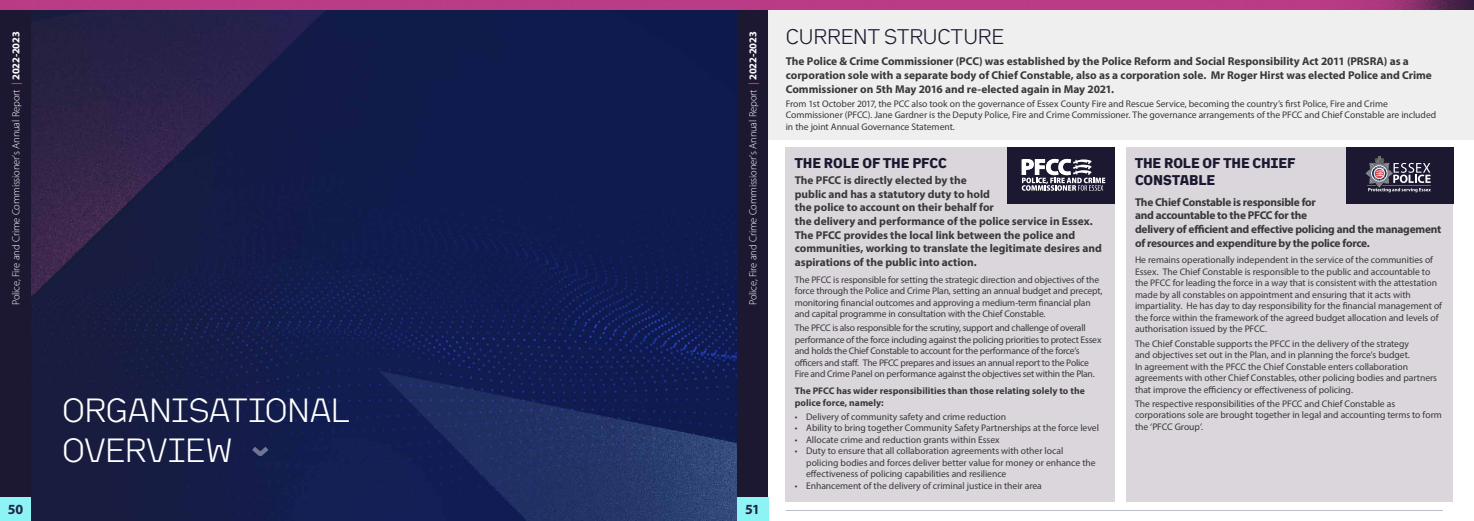
<style>
.page{position:relative;width:1474px;height:521px;background:#fff}
.page>*{position:absolute;margin:0;border:0;box-sizing:border-box;transform-origin:0 0}
.t1{font:300 33.25px/39.9px "Kade";letter-spacing:-.005em;color:#fff}
.t2{font:300 21px "Kade";color:#1c1831}
.t3{font:700 14px/16.6px "Kade";color:#1c1831}
.t4{font:700 14px "Myriad Pro";color:#1f2442}
.t5{font:700 11.38px/13.7px "Myriad Pro";letter-spacing:-.005em;color:#393939}
.t6{font:300 10.5px "Myriad Pro";letter-spacing:-.015em;color:#fff}
.t7{font:9.62px/11.5px "Myriad Pro";letter-spacing:-.005em;color:#393939}
.t8{font:9.62px/11.5px "Myriad Pro";letter-spacing:-.025em;color:#393939}
.t9{font:700 9.62px/11.5px "Myriad Pro";color:#393939}
.s1{font-weight:700;color:#e61d6d}
.s2{font-weight:700}
</style>
<div class="page">
<img style="left:235px;top:10px;width:501px;height:511px">
<svg style="left:247px;top:442px;width:26px;height:18px"></svg>
<div style="left:785px;top:147px;width:330px;height:354px;background:#dad6db"></div>
<div style="left:1126px;top:147px;width:326px;height:354px;background:#dad6db"></div>
<div style="left:768px;top:10px;width:705px;height:129px;background:#efefef"></div>
<div style="left:1007px;top:147px;width:108px;height:56px;background:#1c1831"></div>
<div style="left:1345px;top:147px;width:107px;height:56px;background:#1c1831"></div>
<svg style="left:1021px;top:159px;width:84px;height:32px"></svg>
<svg style="left:1365px;top:157px;width:65px;height:35px"></svg>
<div style="left:737px;top:10px;width:31px;height:487px;background:#1c1831"></div>
<div style="left:737px;top:497px;width:31px;height:24px;background:#8df3f5"></div>
<svg style="left:0;top:10px;width:235px;height:511px;background:#1f1f43"></svg>
<svg style="left:0;top:0;width:1473px;height:10px;background:#b43a83"></svg>
<hr style="left:785px;top:510px;width:657px;height:1px;background:#1f2442">
<p class="t6" style="left:10px;top:305px;width:275px;rotate:-90deg">Police, Fire and Crime Commissioner’s Annual Report <span class="s1">|</span> <span class="s2">2022-2023</span></p>
<h1 class="t1" style="left:62px;top:389px;width:289px">ORGANISATIONAL<br>OVERVIEW</h1>
<p class="t6" style="left:746px;top:305px;width:275px;rotate:-90deg">Police, Fire and Crime Commissioner’s Annual Report <span class="s1">|</span> <span class="s2">2022-2023</span></p>
<h3 class="t4" style="left:8px;top:500px;width:17px">50</h3>
<h3 class="t4" style="left:745px;top:500px;width:16px">51</h3>
<h2 class="t2" style="left:785px;top:24px;width:220px">CURRENT STRUCTURE</h2>
<p class="t5" style="left:785px;top:54px;width:647px">The Police &amp; Crime Commissioner (PCC) was established by the Police Reform and Social Responsibility Act 2011 (PRSRA) as a corporation sole with a separate body of Chief Constable, also as a corporation sole. Mr Roger Hirst was elected Police and Crime<br>Commissioner on 5th May 2016 and re-elected again in May 2021.</p>
<p class="t7" style="left:785px;top:98px;width:652px">From 1st October 2017, the PCC also took on the governance of Essex County Fire and Rescue Service, becoming the country’s first Police, Fire and Crime<br>Commissioner (PFCC). Jane Gardner is the Deputy Police, Fire and Crime Commissioner. The governance arrangements of the PFCC and Chief Constable are included in the joint Annual Governance Statement.</p>
<h3 class="t3" style="left:794px;top:155px;width:153px">THE ROLE OF THE PFCC</h3>
<p class="t5" style="left:794px;top:173px;width:308px">The PFCC is directly elected by the<br>public and has a statutory duty to hold<br>the police to account on their behalf for<br>the delivery and performance of the police service in Essex.<br>The PFCC provides the local link between the police and communities, working to translate the legitimate desires and aspirations of the public into action.</p>
<p class="t7" style="left:794px;top:273px;width:309px">The PFCC is responsible for setting the strategic direction and objectives of the force through the Police and Crime Plan, setting an annual budget and precept, monitoring financial outcomes and approving a medium-term financial plan and capital programme in consultation with the Chief Constable.</p>
<p class="t8" style="left:794px;top:322px;width:308px">The PFCC is also responsible for the scrutiny, support and challenge of overall performance of the force including against the policing priorities to protect Essex and holds the Chief Constable to account for the performance of the force’s officers and staff. The PFCC prepares and issues an annual report to the Police Fire and Crime Panel on performance against the objectives set within the Plan.</p>
<p class="t9" style="left:794px;top:385px;width:291px">The PFCC has wider responsibilities than those relating solely to the police force, namely:</p>
<p class="t7" style="left:794px;top:410px;width:213px">• Delivery of community safety and crime reduction</p>
<p class="t7" style="left:794px;top:422px;width:306px">• Ability to bring together Community Safety Partnerships at the force level</p>
<p class="t7" style="left:794px;top:433px;width:206px">• Allocate crime and reduction grants within Essex</p>
<p class="t7" style="left:806px;top:445px;width:291px;text-indent:-11px">• Duty to ensure that all collaboration agreements with other local policing bodies and forces deliver better value for money or enhance the effectiveness of policing capabilities and resilience</p>
<p class="t7" style="left:794px;top:480px;width:248px">• Enhancement of the delivery of criminal justice in their area</p>
<h3 class="t3" style="left:1134px;top:155px;width:162px">THE ROLE OF THE CHIEF<br>CONSTABLE</h3>
<p class="t5" style="left:1134px;top:195px;width:308px">The Chief Constable is responsible for<br>and accountable to the PFCC for the<br>delivery of efficient and effective policing and the management of resources and expenditure by the police force.</p>
<p class="t7" style="left:1134px;top:254px;width:308px">He remains operationally independent in the service of the communities of Essex. The Chief Constable is responsible to the public and accountable to the PFCC for leading the force in a way that is consistent with the attestation made by all constables on appointment and ensuring that it acts with impartiality. He has day to day responsibility for the financial management of the force within the framework of the agreed budget allocation and levels of authorisation issued by the PFCC.</p>
<p class="t7" style="left:1134px;top:337px;width:303px">The Chief Constable supports the PFCC in the delivery of the strategy<br>and objectives set out in the Plan, and in planning the force’s budget.<br>In agreement with the PFCC the Chief Constable enters collaboration agreements with other Chief Constables, other policing bodies and partners that improve the efficiency or effectiveness of policing.</p>
<p class="t7" style="left:1134px;top:398px;width:308px">The respective responsibilities of the PFCC and Chief Constable as corporations sole are brought together in legal and accounting terms to form the ‘PFCC Group’.</p>
</div>
